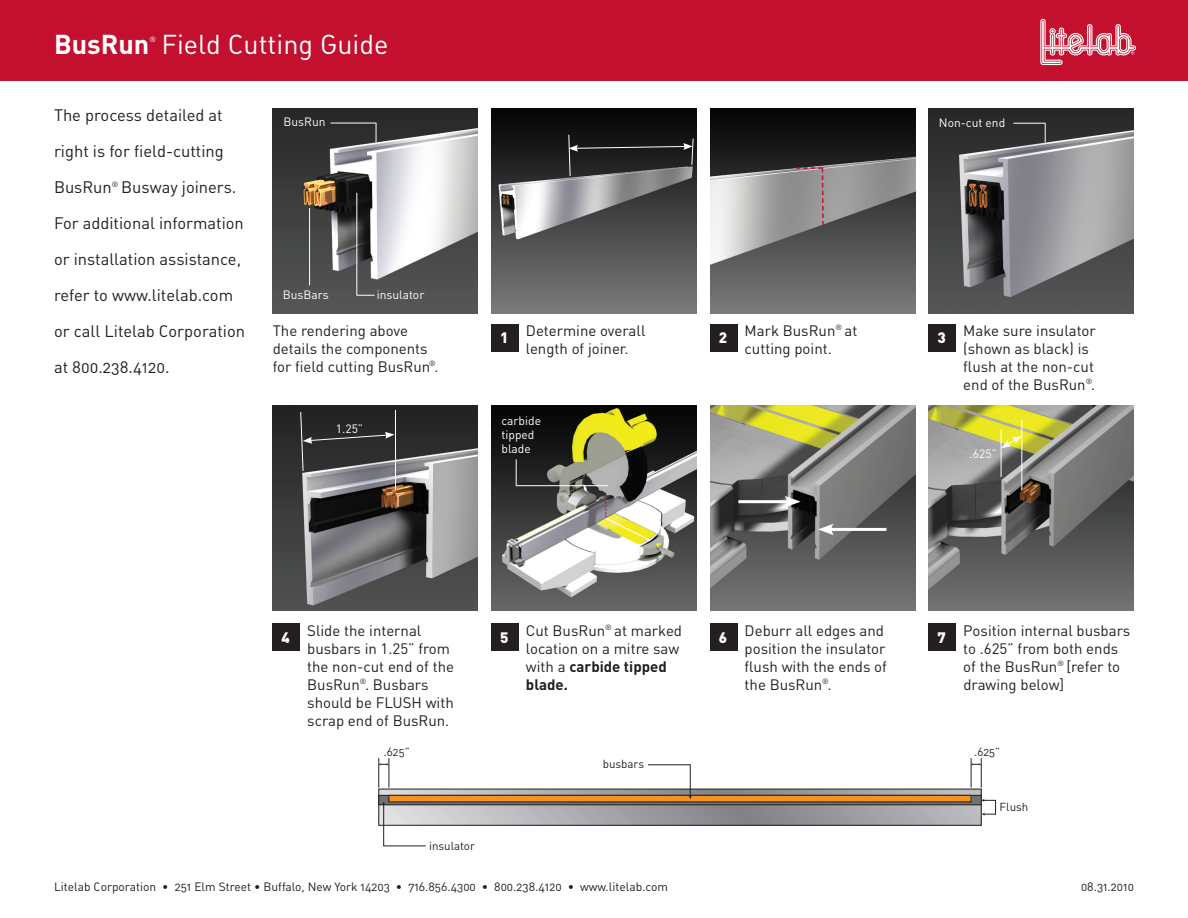
<style>
.page{position:relative;width:1188px;height:918px;background:#fff}
.page>*{position:absolute;margin:0;border:0;box-sizing:border-box;transform-origin:0 0}
.t1{font:27px "DIN Regular Alternate";color:#fff}
.t2{font:16.5px/36px "DIN Regular Alternate";color:#231f20}
.t3{font:15px/18px "DIN";color:#231f20}
.t4{font:900 15px "DIN";color:#fff}
.t5{font:12px "DIN Regular Alternate";color:#231f20}
.t6{font:12px/14.4px "DIN";color:#fff}
.t7{font:11.55px "DIN Regular Alternate";color:#231f20}
.t8{font:7.5px "DIN";color:#fff}
.s1{font-family:"DIN Bold Alternate"}
.s2{font-weight:700}
</style>
<div class="page">
<div style="left:0;top:0;width:1188px;height:81px;background:#c3102f"></div>
<svg style="left:1040px;top:19px;width:96px;height:46px"></svg>
<img style="left:273px;top:108px;width:205px;height:205px">
<img style="left:491px;top:108px;width:206px;height:205px">
<img style="left:710px;top:108px;width:205px;height:205px">
<img style="left:929px;top:108px;width:205px;height:205px">
<img style="left:273px;top:405px;width:205px;height:205px">
<img style="left:491px;top:405px;width:206px;height:205px">
<img style="left:710px;top:405px;width:205px;height:205px">
<img style="left:929px;top:405px;width:205px;height:205px">
<hr style="left:331px;top:123px;width:45px;height:1px;background:#fff">
<svg style="left:376px;top:123px;width:1px;height:19px"></svg>
<hr style="left:357px;top:193px;width:1px;height:102px;background:#fff">
<svg style="left:357px;top:295px;width:18px;height:1px"></svg>
<hr style="left:309px;top:208px;width:1px;height:77px;background:#fff">
<svg style="left:568px;top:134px;width:126px;height:43px"></svg>
<svg style="left:796px;top:166px;width:28px;height:61px"></svg>
<hr style="left:1013px;top:123px;width:32px;height:1px;background:#fff">
<svg style="left:1045px;top:123px;width:1px;height:20px"></svg>
<hr style="left:395px;top:410px;width:1px;height:80px;background:#fff">
<svg style="left:300px;top:411px;width:95px;height:61px"></svg>
<svg style="left:599px;top:498px;width:8px;height:20px"></svg>
<hr style="left:828px;top:528px;width:59px;height:3px;background:#fff">
<svg style="left:818px;top:524px;width:16px;height:11px"></svg>
<hr style="left:738px;top:500px;width:52px;height:3px;background:#fff">
<svg style="left:785px;top:496px;width:16px;height:12px"></svg>
<div style="left:491px;top:324px;width:28px;height:27px;background:#231f20"></div>
<div style="left:710px;top:324px;width:27px;height:27px;background:#231f20"></div>
<div style="left:929px;top:324px;width:27px;height:27px;background:#231f20"></div>
<div style="left:273px;top:623px;width:27px;height:28px;background:#231f20"></div>
<div style="left:491px;top:623px;width:28px;height:28px;background:#231f20"></div>
<svg style="left:516px;top:459px;width:1px;height:26px"></svg>
<hr style="left:516px;top:485px;width:92px;height:1px;background:#fff">
<div style="left:710px;top:623px;width:27px;height:28px;background:#231f20"></div>
<hr style="left:1021px;top:420px;width:1px;height:70px;background:#fff">
<hr style="left:1001px;top:430px;width:1px;height:47px;background:#fff">
<svg style="left:1001px;top:436px;width:21px;height:12px"></svg>
<div style="left:929px;top:623px;width:27px;height:28px;background:#231f20"></div>
<hr style="left:379px;top:758px;width:1px;height:30px;background:#231f20">
<hr style="left:389px;top:758px;width:1px;height:30px;background:#231f20">
<hr style="left:971px;top:758px;width:1px;height:30px;background:#231f20">
<hr style="left:981px;top:758px;width:1px;height:30px;background:#231f20">
<div style="left:983px;top:800px;width:13px;height:14px;border:1px solid #231f20"></div>
<svg style="left:379px;top:763px;width:606px;height:83px"></svg>
<h1 class="t1" style="left:54px;top:27px;width:336px"><span class="s1">BusRun</span> Field Cutting Guide</h1>
<p class="t8" style="left:149px;top:34px;width:8px">®</p>
<p class="t2" style="left:54px;top:97px;width:193px">The process detailed at right is for field-cutting<br>BusRun<sup>®</sup> Busway joiners.<br>For additional information or installation assistance, refer to www.litelab.com or call Litelab Corporation at 800.238.4120.</p>
<p class="t6" style="left:284px;top:115px;width:44px">BusRun</p>
<p class="t6" style="left:283px;top:287px;width:47px">BusBars</p>
<p class="t6" style="left:377px;top:287px;width:49px">insulator</p>
<p class="t6" style="left:939px;top:115px;width:68px">Non-cut end</p>
<p class="t3" style="left:273px;top:322px;width:167px">The rendering above details the components for field cutting BusRun<sup>®</sup>.</p>
<p class="t4" style="left:500px;top:328px;width:10px">1</p>
<p class="t3" style="left:526px;top:322px;width:121px">Determine overall length of joiner.</p>
<p class="t4" style="left:719px;top:328px;width:10px">2</p>
<p class="t3" style="left:745px;top:322px;width:114px">Mark BusRun<sup>®</sup> at cutting point.</p>
<p class="t4" style="left:938px;top:328px;width:10px">3</p>
<p class="t3" style="left:963px;top:322px;width:134px">Make sure insulator (shown as black) is flush at the non-cut end of the BusRun<sup>®</sup>.</p>
<p class="t6" style="left:336px;top:421px;width:29px">1.25”</p>
<p class="t6" style="left:501px;top:413px;width:41px">carbide tipped blade</p>
<p class="t6" style="left:970px;top:446px;width:29px">.625”</p>
<p class="t4" style="left:282px;top:627px;width:10px">4</p>
<p class="t3" style="left:307px;top:621px;width:148px">Slide the internal busbars in 1.25” from the non-cut end of the<br>BusRun<sup>®</sup>. Busbars should be FLUSH with scrap end of BusRun.</p>
<p class="t4" style="left:500px;top:627px;width:10px">5</p>
<p class="t3" style="left:526px;top:621px;width:158px">Cut BusRun<sup>®</sup> at marked location on a mitre saw with a <span class="s2">carbide tipped blade.</span></p>
<p class="t4" style="left:719px;top:627px;width:10px">6</p>
<p class="t3" style="left:745px;top:621px;width:144px">Deburr all edges and position the insulator flush with the ends of the BusRun<sup>®</sup>.</p>
<p class="t4" style="left:938px;top:627px;width:10px">7</p>
<p class="t3" style="left:963px;top:621px;width:168px">Position internal busbars to .625” from both ends of the BusRun<sup>®</sup> [refer to drawing below]</p>
<p class="t7" style="left:384px;top:745px;width:27px">.625”</p>
<p class="t7" style="left:974px;top:745px;width:27px">.625”</p>
<p class="t7" style="left:603px;top:757px;width:43px">busbars</p>
<p class="t7" style="left:429px;top:838px;width:47px">insulator</p>
<p class="t7" style="left:1000px;top:800px;width:30px">Flush</p>
<p class="t5" style="left:54px;top:879px;width:616px">Litelab Corporation • 251 Elm Street • Buffalo, New York 14203 • 716.856.4300 • 800.238.4120 • www.litelab.com</p>
<p class="t5" style="left:1081px;top:879px;width:54px">08.31.2010</p>
</div>
